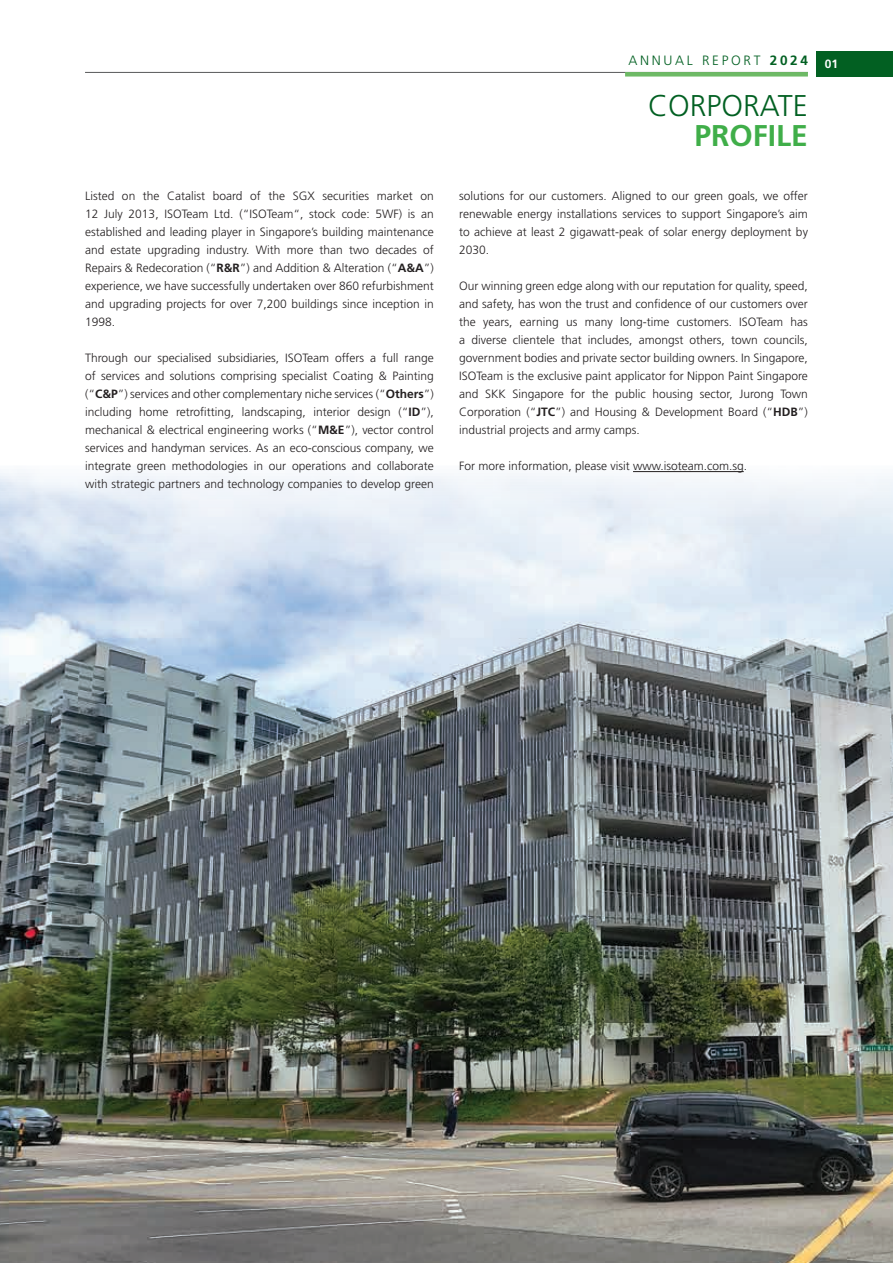
<style>
.page{position:relative;width:893px;height:1263px;background:#fff}
.page>*{position:absolute;margin:0;border:0;box-sizing:border-box;transform-origin:0 0}
.t1{font:300 30px "Frutiger LT Std";color:#026022}
.t2{font:700 30px "Frutiger LT Std";color:#40ae49}
.t3{font:300 13.5px "Frutiger LT Std";letter-spacing:.2em;color:#026022}
.t4{font:300 12px/18px "Frutiger LT Std";color:#231f20;text-align:justify}
.t5{font:700 12px "Frutiger LT Std";color:#fff}
.s1{font-weight:700}
</style>
<div class="page">
<img style="left:0;top:472px;width:893px;height:791px">
<hr style="left:633px;top:471px;width:111px;height:1px;background:#231f20">
<div style="left:816px;top:51px;width:77px;height:26px;background:#026022"></div>
<hr style="left:85px;top:72px;width:723px;height:1px;background:#57585a">
<div style="left:625px;top:72px;width:183px;height:5px;background:#6eba66"></div>
<p class="t4" style="left:85px;top:187px;width:350px">Listed on the Catalist board of the SGX securities market on 12 July 2013, ISOTeam Ltd. (“ISOTeam“, stock code: 5WF) is an established and leading player in Singapore’s building maintenance and estate upgrading industry. With more than two decades of Repairs &amp; Redecoration (“<span class="s1">R&amp;R</span>”) and Addition &amp; Alteration (“<span class="s1">A&amp;A</span>”) experience, we have successfully undertaken over 860 refurbishment and upgrading projects for over 7,200 buildings since inception in 1998.</p>
<p class="t4" style="left:85px;top:349px;width:350px">Through our specialised subsidiaries, ISOTeam offers a full range of services and solutions comprising specialist Coating &amp; Painting (“<span class="s1">C&amp;P</span>”) services and other complementary niche services (“<span class="s1">Others</span>”) including home retrofitting, landscaping, interior design (“<span class="s1">ID</span>”), mechanical &amp; electrical engineering works (“<span class="s1">M&amp;E</span>”), vector control services and handyman services. As an eco-conscious company, we integrate green methodologies in our operations and collaborate with strategic partners and technology companies to develop green</p>
<p class="t3" style="left:628px;top:53px;width:181px">ANNUAL REPORT <span class="s1">2024</span></p>
<p class="t5" style="left:825px;top:57px;width:15px">01</p>
<h1 class="t1" style="left:648px;top:89px;width:161px">CORPORATE</h1>
<h1 class="t2" style="left:695px;top:118px;width:115px">PROFILE</h1>
<p class="t4" style="left:459px;top:187px;width:350px">solutions for our customers. Aligned to our green goals, we offer renewable energy installations services to support Singapore’s aim to achieve at least 2 gigawatt-peak of solar energy deployment by 2030.</p>
<p class="t4" style="left:459px;top:277px;width:350px">Our winning green edge along with our reputation for quality, speed, and safety, has won the trust and confidence of our customers over the years, earning us many long-time customers. ISOTeam has a diverse clientele that includes, amongst others, town councils, government bodies and private sector building owners. In Singapore, ISOTeam is the exclusive paint applicator for Nippon Paint Singapore and SKK Singapore for the public housing sector, Jurong Town Corporation (“<span class="s1">JTC</span>”) and Housing &amp; Development Board (“<span class="s1">HDB</span>”) industrial projects and army camps.</p>
<p class="t4" style="left:459px;top:457px;width:289px">For more information, please visit www.isoteam.com.sg.</p>
</div>
